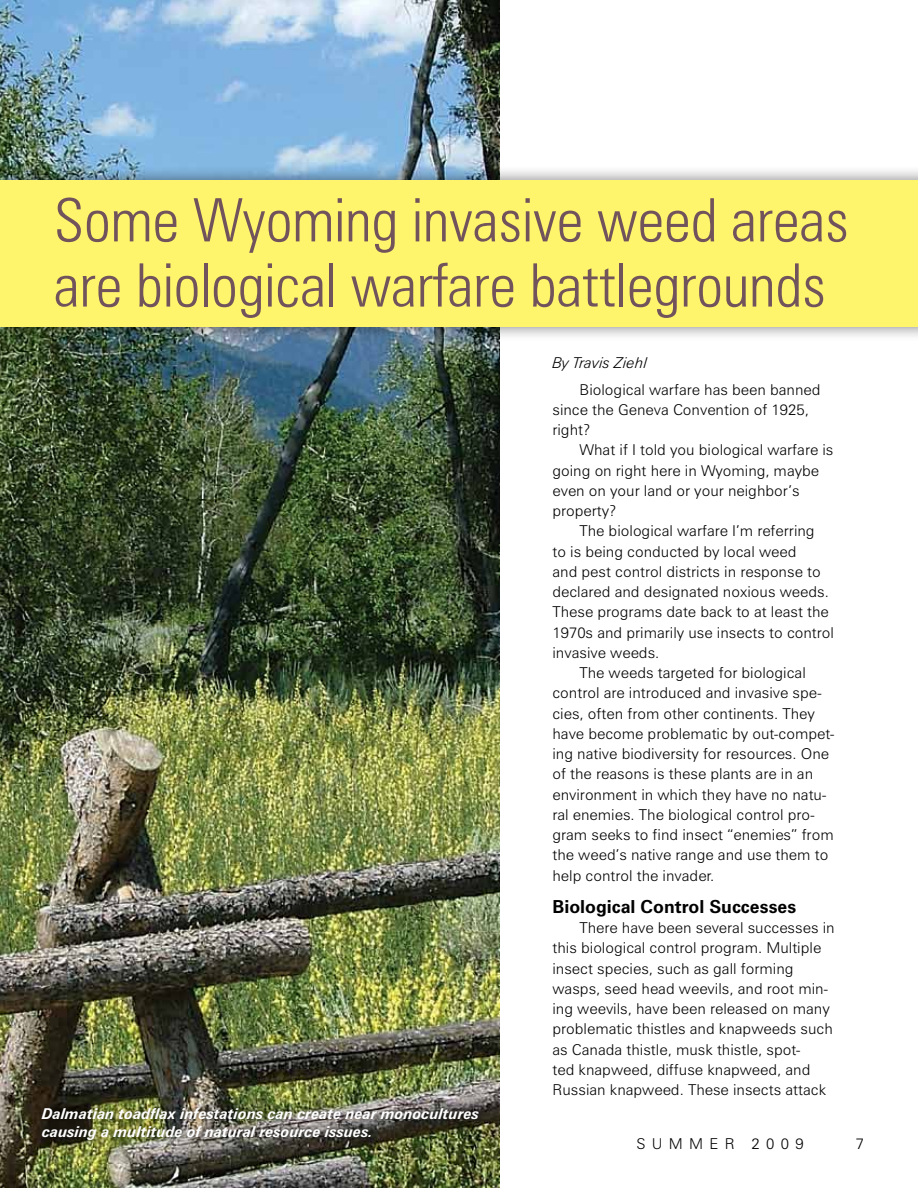
<style>
.page{position:relative;width:918px;height:1188px;background:#fff}
.page>*{position:absolute;margin:0;border:0;box-sizing:border-box;transform-origin:0 0}
.t1{font:300 condensed 60px/65.1px "Zurich BT";color:#71535c}
.t2{font:700 18px "Zurich BT";color:#000}
.t3{font:300 15px/20.2px "Zurich BT";color:#000}
.t4{font:italic 700 15px/18px "Zurich BT";color:#fff}
.t5{font:italic 300 15px "Zurich BT";color:#000}
.t6{font:300 15px "Zurich BT";letter-spacing:.42em;color:#000}
</style>
<div class="page">
<img style="left:0;top:0;width:500px;height:1188px">
<div style="left:0;top:164px;width:918px;height:178px;background:#000;opacity:.5"></div>
<div style="left:0;top:180px;width:918px;height:147px;background:#fff56d"></div>
<div style="left:33px;top:1100px;width:452px;height:48px;background:#000;opacity:.75"></div>
<h1 class="t1" style="left:54px;top:187px;width:796px">Some Wyoming invasive weed areas are biological warfare battlegrounds</h1>
<p class="t4" style="left:42px;top:1105px;width:439px">Dalmatian toadflax infestations can create near monocultures causing a multitude of natural resource issues.</p>
<p class="t5" style="left:552px;top:353px;width:96px">By Travis Ziehl</p>
<p class="t3" style="left:552px;top:379px;width:270px;text-indent:27px">Biological warfare has been banned since the Geneva Convention of 1925, right?</p>
<p class="t3" style="left:552px;top:440px;width:283px;text-indent:27px">What if I told you biological warfare is going on right here in Wyoming, maybe even on your land or your neighbor’s property?</p>
<p class="t3" style="left:579px;top:521px;width:237px">The biological warfare I’m referring</p>
<p class="t3" style="left:552px;top:541px;width:245px">to is being conducted by local weed</p>
<p class="t3" style="left:552px;top:561px;width:270px">and pest control districts in response to</p>
<p class="t3" style="left:552px;top:581px;width:278px">declared and designated noxious weeds.</p>
<p class="t3" style="left:552px;top:602px;width:278px">These programs date back to at least the</p>
<p class="t3" style="left:552px;top:622px;width:283px">1970s and primarily use insects to control</p>
<p class="t3" style="left:552px;top:642px;width:108px">invasive weeds.</p>
<p class="t3" style="left:579px;top:662px;width:228px">The weeds targeted for biological</p>
<p class="t3" style="left:552px;top:683px;width:271px">control are introduced and invasive spe-</p>
<p class="t3" style="left:552px;top:703px;width:264px">cies, often from other continents. They</p>
<p class="t3" style="left:552px;top:723px;width:283px">have become problematic by out-compet-</p>
<p class="t3" style="left:552px;top:743px;width:278px">ing native biodiversity for resources. One</p>
<p class="t3" style="left:552px;top:764px;width:262px">of the reasons is these plants are in an</p>
<p class="t3" style="left:552px;top:784px;width:275px">environment in which they have no natu-</p>
<p class="t3" style="left:552px;top:804px;width:264px">ral enemies. The biological control pro-</p>
<p class="t3" style="left:552px;top:824px;width:283px">gram seeks to find insect “enemies” from</p>
<p class="t3" style="left:552px;top:845px;width:277px">the weed’s native range and use them to</p>
<p class="t3" style="left:552px;top:865px;width:163px">help control the invader.</p>
<p class="t2" style="left:552px;top:896px;width:245px">Biological Control Successes</p>
<p class="t3" style="left:552px;top:918px;width:284px;text-indent:27px">There have been several successes in this biological control program. M ultiple insect species, such as gall forming wasps, seed head weevils, and root min&shy;ing weevils, have been released on many problematic thistles and knapweeds such as Canada thistle, musk thistle, spot-<br>ted knapweed, diffuse knapweed, and<br>R ussian knapweed. These insects attack</p>
<p class="t6" style="left:637px;top:1135px;width:169px">summer 2009</p>
<p class="t3" style="left:856px;top:1134px;width:10px">7</p>
</div>
